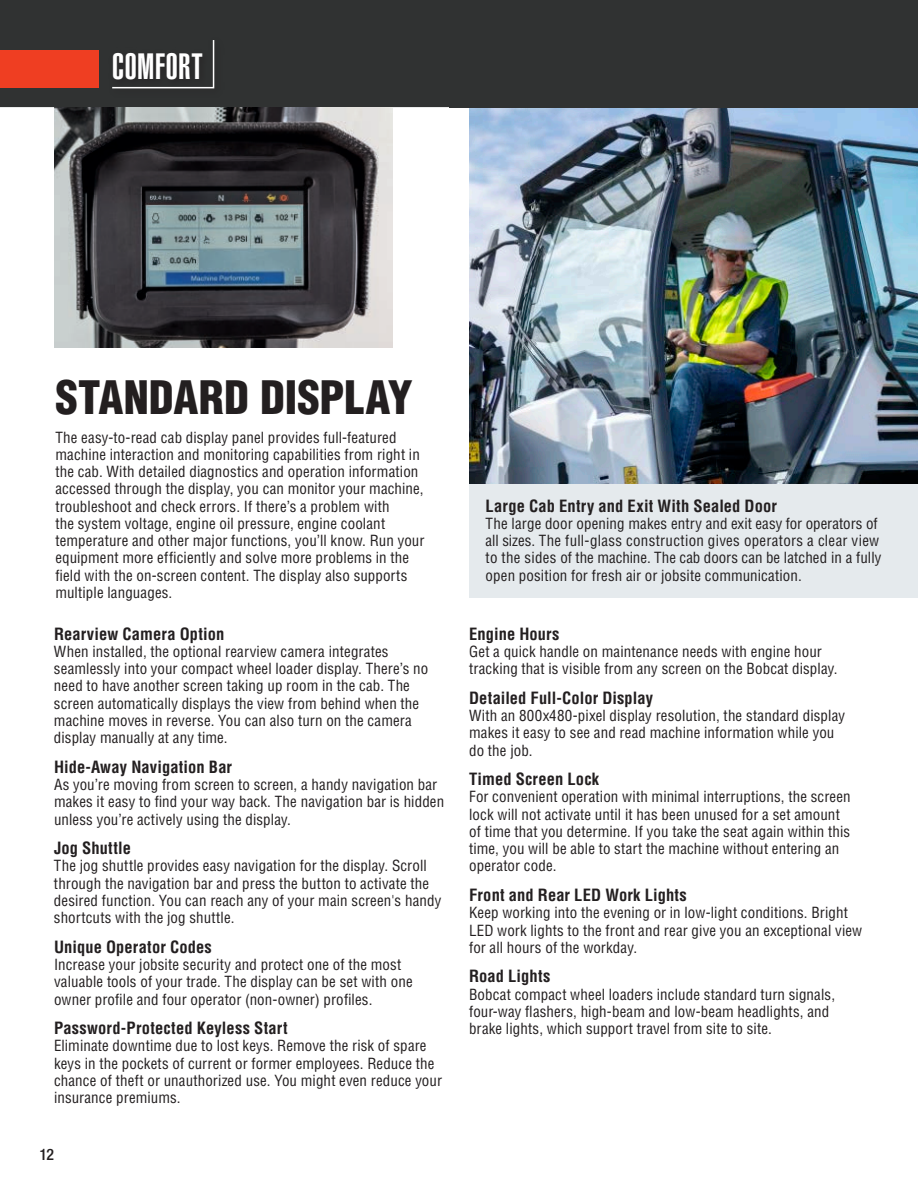
<style>
.page{position:relative;width:918px;height:1188px;background:#fff}
.page>*{position:absolute;margin:0;border:0;box-sizing:border-box;transform-origin:0 0}
.t1{font:900 condensed 45px "Helvetica";color:#231f20}
.t2{font:900 extra-condensed 36px "Helvetica";letter-spacing:.015em;color:#fff}
.t3{font:700 condensed 16.5px "Helvetica";letter-spacing:.005em;color:#231f20}
.t4{font:500 condensed 15.75px "Helvetica Neue";color:#231f20}
.t5{font:condensed 15px/17.2px "Helvetica";letter-spacing:.01em;color:#231f20}
</style>
<div class="page">
<img style="left:469px;top:107px;width:449px;height:377px">
<div style="left:0;top:0;width:918px;height:107px;background:#303232"></div>
<div style="left:0;top:50px;width:99px;height:38px;background:#ef3e22"></div>
<svg style="left:112px;top:40px;width:103px;height:49px"></svg>
<img style="left:54px;top:107px;width:338px;height:241px">
<div style="left:469px;top:484px;width:449px;height:114px;background:#e5eaed"></div>
<h2 class="t2" style="left:112px;top:46px;width:92px">COMFORT</h2>
<h1 class="t1" style="left:55px;top:369px;width:359px">STANDARD DISPLAY</h1>
<p class="t5" style="left:55px;top:428px;width:370px">The easy-to-read cab display panel provides full-featured machine interaction and monitoring capabilities from right in the cab. With detailed diagnostics and operation information accessed through the display, you can monitor your machine, troubleshoot and check errors. If there’s a problem with<br>the system voltage, engine oil pressure, engine coolant temperature and other major functions, you’ll know. Run your equipment more efficiently and solve more problems in the field with the on-screen content. The display also supports multiple languages.</p>
<p class="t3" style="left:54px;top:624px;width:172px">Rearview Camera Option</p>
<p class="t5" style="left:54px;top:643px;width:376px">When installed, the optional rearview camera integrates seamlessly into your compact wheel loader display. There’s no need to have another screen taking up room in the cab. The screen automatically displays the view from behind when the machine moves in reverse. You can also turn on the camera display manually at any time.</p>
<p class="t3" style="left:54px;top:757px;width:180px">Hide-Away Navigation Bar</p>
<p class="t5" style="left:54px;top:776px;width:392px">As you’re moving from screen to screen, a handy navigation bar makes it easy to find your way back. The navigation bar is hidden unless you’re actively using the display.</p>
<p class="t3" style="left:54px;top:838px;width:79px">Jog Shuttle</p>
<p class="t5" style="left:54px;top:857px;width:389px">The jog shuttle provides easy navigation for the display. Scroll through the navigation bar and press the button to activate the desired function. You can reach any of your main screen's handy shortcuts with the jog shuttle.</p>
<p class="t3" style="left:54px;top:937px;width:159px">Unique Operator Codes</p>
<p class="t5" style="left:54px;top:956px;width:360px">Increase your jobsite security and protect one of the most valuable tools of your trade. The display can be set with one owner profile and four operator (non-owner) profiles.</p>
<p class="t3" style="left:54px;top:1018px;width:235px">Password-Protected Keyless Start</p>
<p class="t5" style="left:54px;top:1037px;width:390px">Eliminate downtime due to lost keys. Remove the risk of spare keys in the pockets of current or former employees. Reduce the chance of theft or unauthorized use. You might even reduce your insurance premiums.</p>
<p class="t4" style="left:40px;top:1145px;width:16px">12</p>
<p class="t3" style="left:486px;top:496px;width:293px">Large Cab Entry and Exit With Sealed Door</p>
<p class="t5" style="left:486px;top:514px;width:397px">The large door opening makes entry and exit easy for operators of all sizes. The full-glass construction gives operators a clear view to the sides of the machine. The cab doors can be latched in a fully open position for fresh air or jobsite communication.</p>
<p class="t3" style="left:469px;top:624px;width:92px">Engine Hours</p>
<p class="t5" style="left:469px;top:643px;width:370px">Get a quick handle on maintenance needs with engine hour tracking that is visible from any screen on the Bobcat display.</p>
<p class="t3" style="left:469px;top:688px;width:186px">Detailed Full-Color Display</p>
<p class="t5" style="left:469px;top:707px;width:378px">With an 800x480-pixel display resolution, the standard display makes it easy to see and read machine information while you do the job.</p>
<p class="t3" style="left:469px;top:769px;width:132px">Timed Screen Lock</p>
<p class="t5" style="left:469px;top:788px;width:383px">For convenient operation with minimal interruptions, the screen lock will not activate until it has been unused for a set amount of time that you determine. If you take the seat again within this time, you will be able to start the machine without entering an operator code.</p>
<p class="t3" style="left:469px;top:885px;width:219px">Front and Rear LED Work Lights</p>
<p class="t5" style="left:469px;top:904px;width:395px">Keep working into the evening or in low-light conditions. Bright<br>LED work lights to the front and rear give you an exceptional view for all hours of the workday.</p>
<p class="t3" style="left:469px;top:966px;width:83px">Road Lights</p>
<p class="t5" style="left:469px;top:985px;width:368px">Bobcat compact wheel loaders include standard turn signals, four-way flashers, high-beam and low-beam headlights, and brake lights, which support travel from site to site.</p>
</div>
